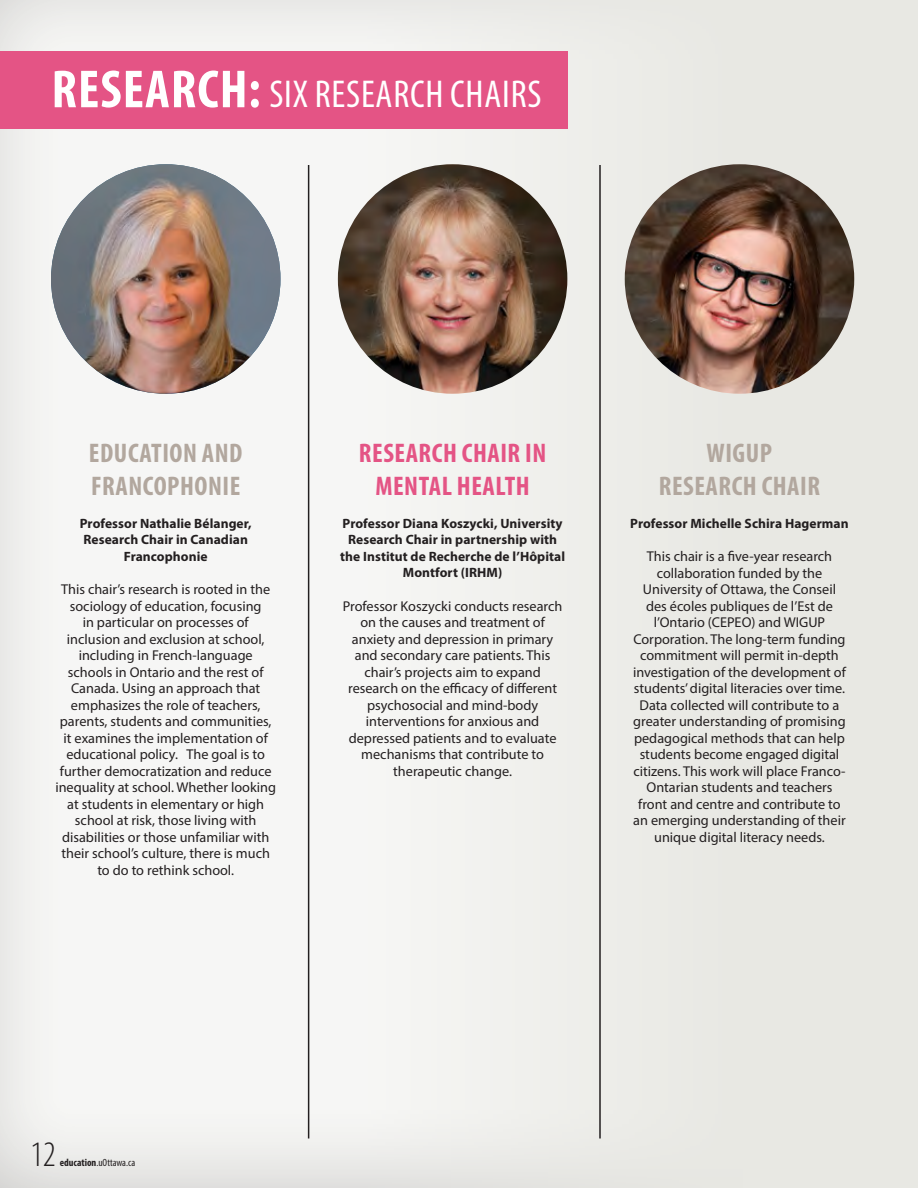
<style>
.page{position:relative;width:918px;height:1188px;background:#e8e8e3}
.page>*{position:absolute;margin:0;border:0;box-sizing:border-box;transform-origin:0 0}
.Titre_1{font:condensed 39px "Myriad Pro";letter-spacing:.02em;color:#fff}
.t1{font:300 condensed 36px "Myriad Pro";color:#231f20}
.Titre_2_-_Recherche{font:700 condensed 27px/33px "Myriad Pro";letter-spacing:.02em;color:#b2a79e}
.Titre_2_-_Recherche-2{font:700 condensed 27px/33px "Myriad Pro";letter-spacing:.02em;color:#e45485;text-align:center}
.Body{font:14.25px/16.5px "Myriad Pro";color:#231f20;text-align:center}
.Sous-Titre_-_Recherc{font:700 13.5px/16.5px "Myriad Pro";letter-spacing:.005em;color:#231f20;text-align:center}
.t2{font:condensed 10.5px "Myriad Pro";color:#231f20}
.s1{font-weight:700;font-size:54px}
.s2{font-weight:700}
</style>
<div class="page">
<div style="left:0;top:0;width:898px;height:1188px;background:#f0f0ed"></div>
<img style="left:51px;top:164px;width:229px;height:230px;border-radius:115px">
<img style="left:338px;top:164px;width:229px;height:230px;border-radius:115px">
<img style="left:625px;top:164px;width:229px;height:230px;border-radius:115px">
<hr style="left:308px;top:165px;width:1px;height:973px;background:#231f20">
<hr style="left:599px;top:165px;width:2px;height:973px;background:#231f20">
<div style="left:0;top:51px;width:567px;height:78px;background:#e45485"></div>
<p class="Titre_1" style="left:52px;top:71px;width:491px"><span class="s1">RESEARCH:</span> SIX RESEARCH CHAIRS</p>
<p class="Titre_2_-_Recherche" style="left:89px;top:436px;width:155px">EDUCATION AND<br>FRANCOPHONIE</p>
<p class="Sous-Titre_-_Recherc" style="left:80px;top:515px;width:173px">Professor Nathalie Bélanger,<br>Research Chair in Canadian<br>Francophonie</p>
<p class="Body" style="left:55px;top:581px;width:222px">This chair’s research is rooted in the sociology of education, focusing<br>in particular on processes of inclusion and exclusion at school, including in French-language schools in Ontario and the rest of Canada. Using an approach that emphasizes the role of teachers, parents, students and communities, it examines the implementation of educational policy. The goal is to further democratization and reduce inequality at school. Whether looking at students in elementary or high school at risk, those living with disabilities or those unfamiliar with their school’s culture, there is much to do to rethink school.</p>
<p class="Titre_2_-_Recherche-2" style="left:359px;top:436px;width:189px">RESEARCH CHAIR IN<br>MENTAL HEALTH</p>
<p class="Sous-Titre_-_Recherc" style="left:340px;top:515px;width:226px">Professor Diana Koszycki, University<br>Research Chair in partnership with the Institut de Recherche de l’Hôpital<br>Montfort (IRHM)</p>
<p class="Body" style="left:343px;top:597px;width:221px">Professor Koszycki conducts research on the causes and treatment of anxiety and depression in primary and secondary care patients. This chair’s projects aim to expand research on the efficacy of different psychosocial and mind-body interventions for anxious and depressed patients and to evaluate mechanisms that contribute to therapeutic change.</p>
<p class="Titre_2_-_Recherche" style="left:659px;top:436px;width:163px;text-align:center">WIGUP<br>RESEARCH CHAIR</p>
<p class="Sous-Titre_-_Recherc" style="left:630px;top:515px;width:220px">Professor Michelle Schira Hagerman</p>
<p class="Body" style="left:633px;top:548px;width:214px">This chair is a five-year research collaboration funded by the University of Ottawa, the Conseil des écoles publiques de l’Est de l’Ontario (CEPEO) and WIGUP Corporation. The long-term funding commitment will permit in-depth investigation of the development of students’ digital literacies over time.<br>Data collected will contribute to a greater understanding of promising pedagogical methods that can help students become engaged digital citizens. This work will place Franco-Ontarian students and teachers front and centre and contribute to an emerging understanding of their unique digital literacy needs.</p>
<h2 class="t1" style="left:30px;top:1133px;width:27px">12</h2>
<p class="t2" style="left:60px;top:1156px;width:77px"><span class="s2">education</span>.uOttawa.ca</p>
</div>
